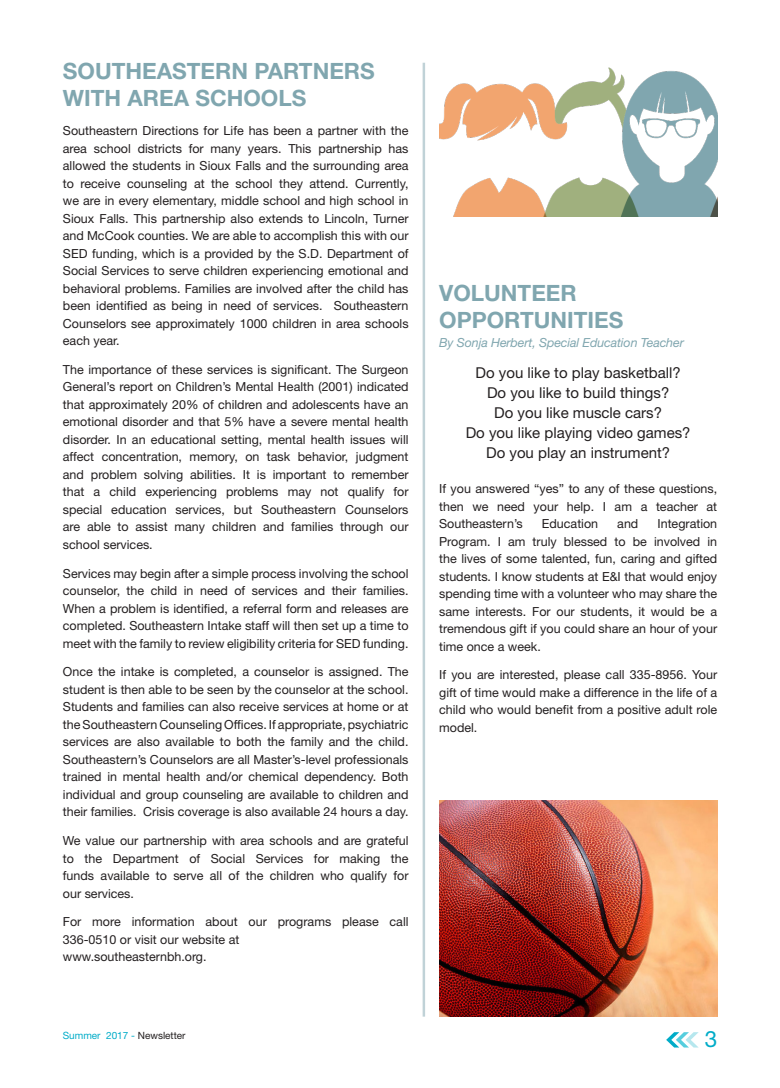
<style>
.page{position:relative;width:780px;height:1088px;background:#fff}
.page>*{position:absolute;margin:0;border:0;box-sizing:border-box;transform-origin:0 0}
.t1{font:700 22.5px/27px "Helvetica Neue LT Std";color:#80a6af}
.t2{font:22.5px "Helvetica Neue LT Std";color:#00acc8}
.t3{font:15px "Helvetica Neue LT Std";color:#231f20}
.t4{font:12.5px/17.5px "Helvetica Neue LT Std";color:#231f20;text-align:justify}
._02_Article_Title{font:italic 12.5px "Helvetica Neue LT Std";letter-spacing:-.01em;color:#80a6af}
.t5{font:10px "Helvetica Neue LT Std";color:#00acc8}
.s1{color:#231f20}
</style>
<div class="page">
<svg style="left:666px;top:1032px;width:32px;height:15px"></svg>
<hr style="left:422px;top:63px;width:3px;height:953px;background:#c0d2d7">
<img style="left:439px;top:67px;width:278px;height:149px">
<img style="left:439px;top:801px;width:278px;height:215px">
<p class="t1" style="left:63px;top:57px;width:313px">SOUTHEASTERN PARTNERS<br>WITH AREA SCHOOLS</p>
<p class="t4" style="left:63px;top:122px;width:347px">Southeastern Directions for Life has been a partner with the area school districts for many years. This partnership has allowed the students in Sioux Falls and the surrounding area to receive counseling at the school they attend. Currently, we are in every elementary, middle school and high school in Sioux Falls. This partnership also extends to Lincoln, Turner and McCook counties. We are able to accomplish this with our SED funding, which is a provided by the S.D. Department of Social Services to serve children experiencing emotional and behavioral problems. Families are involved after the child has been identified as being in need of services. Southeastern Counselors see approximately 1000 children in area schools each year.</p>
<p class="t4" style="left:63px;top:360px;width:347px">The importance of these services is significant. The Surgeon General’s report on Children’s Mental Health (2001) indicated that approximately 20% of children and adolescents have an emotional disorder and that 5% have a severe mental health disorder. In an educational setting, mental health issues will affect concentration, memory, on task behavior, judgment and problem solving abilities. It is important to remember that a child experiencing problems may not qualify for special education services, but Southeastern Counselors are able to assist many children and families through our school services.</p>
<p class="t4" style="left:63px;top:564px;width:347px">Services may begin after a simple process involving the school counselor, the child in need of services and their families.<br>When a problem is identified, a referral form and releases are completed. Southeastern Intake staff will then set up a time to meet with the family to review eligibility criteria for SED funding.</p>
<p class="t4" style="left:63px;top:663px;width:347px">Once the intake is completed, a counselor is assigned. The student is then able to be seen by the counselor at the school.<br>Students and families can also receive services at home or at the Southeastern Counseling Offices. If appropriate, psychiatric services are also available to both the family and the child.<br>Southeastern’s Counselors are all Master’s-level professionals trained in mental health and/or chemical dependency. Both individual and group counseling are available to children and their families. Crisis coverage is also available 24 hours a day.</p>
<p class="t4" style="left:63px;top:832px;width:347px">We value our partnership with area schools and are grateful to the Department of Social Services for making the funds available to serve all of the children who qualify for our services.</p>
<p class="t4" style="left:63px;top:913px;width:347px">For more information about our programs please call<br>336-0510 or visit our website at</p>
<p class="t4" style="left:63px;top:948px;width:145px">www.southeasternbh.org.</p>
<p class="t5" style="left:63px;top:1029px;width:124px">Summer 2017 - <span class="s1">Newsletter</span></p>
<p class="t1" style="left:439px;top:279px;width:139px">VOLUNTEER</p>
<p class="t1" style="left:439px;top:306px;width:186px">OPPORTUNITIES</p>
<p class="_02_Article_Title" style="left:439px;top:335px;width:246px">By Sonja Herbert, Special Education Teacher</p>
<p class="t3" style="left:475px;top:364px;width:207px">Do you like to play basketball?</p>
<p class="t3" style="left:487px;top:384px;width:184px">Do you like to build things?</p>
<p class="t3" style="left:494px;top:404px;width:169px">Do you like muscle cars?</p>
<p class="t3" style="left:465px;top:424px;width:226px">Do you like playing video games?</p>
<p class="t3" style="left:486px;top:444px;width:185px">Do you play an instrument?</p>
<p class="t4" style="left:439px;top:480px;width:279px">If you answered “yes” to any of these questions, then we need your help. I am a teacher at Southeastern’s</p>
<p class="t4" style="left:439px;top:515px;width:279px;text-indent:218px">Integration Program. I am truly blessed to be involved in the lives of some talented, fun, caring and gifted students. I know students at E&amp;I that would enjoy spending time with a volunteer who may share the same interests. For our students, it would be a tremendous gift if you could share an hour of your time once a week.</p>
<p class="t4" style="left:439px;top:666px;width:279px">If you are interested, please call 335-8956. Your gift of time would make a difference in the life of a child who would benefit from a positive adult role model.</p>
<p class="t4" style="left:542px;top:515px;width:58px">Education</p>
<p class="t4" style="left:617px;top:515px;width:23px">and</p>
<h1 class="t2" style="left:704px;top:1026px;width:14px">3</h1>
</div>
